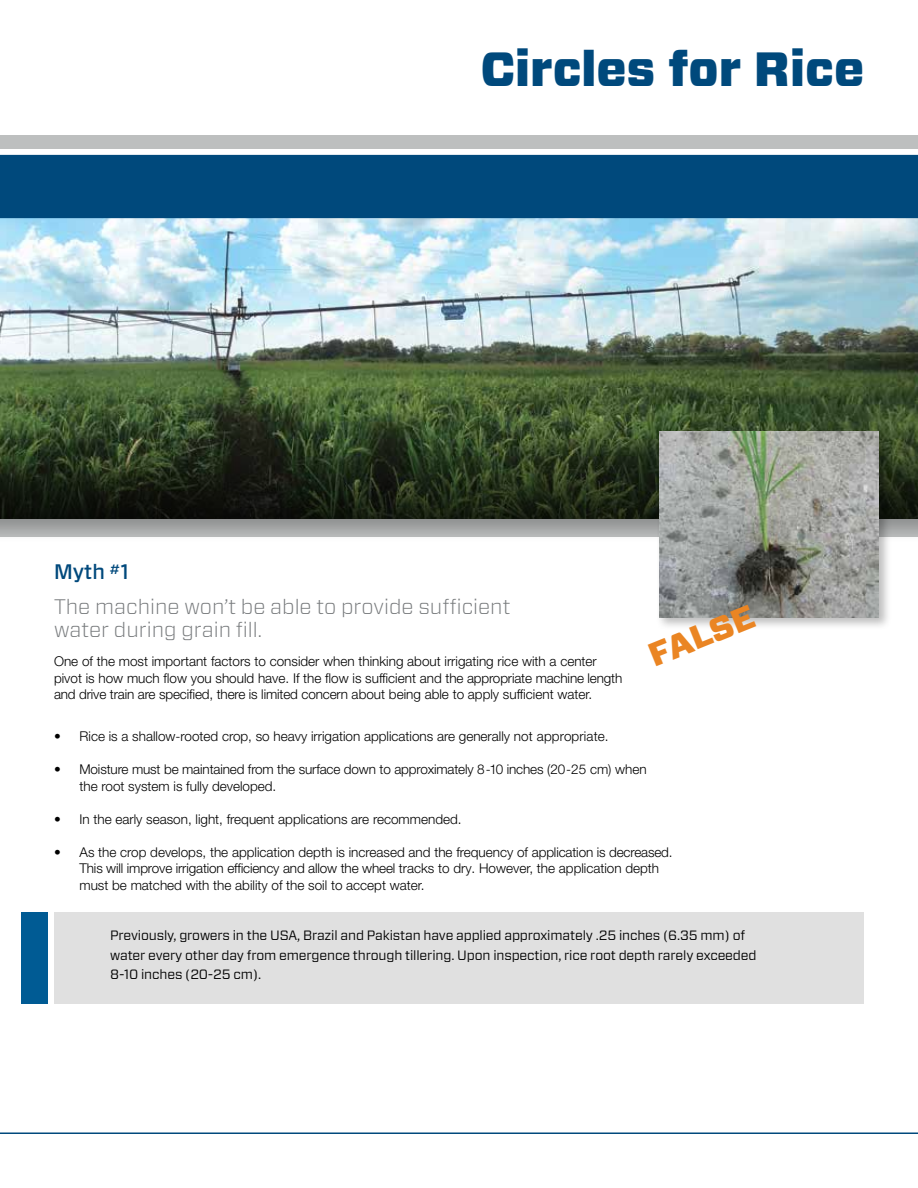
<style>
.page{position:relative;width:918px;height:1188px;background:#fff}
.page>*{position:absolute;margin:0;border:0;box-sizing:border-box;transform-origin:0 0}
.t1{font:900 48px "Forza";color:#00497c}
.t2{font:900 33px "Forza";color:#ea8523}
.t3{font:300 21px/35.4px "Forza";color:#787b7d}
.t4{font:300 13.5px/16.5px "Helvetica Neue LT Pro";color:#000}
.t5{font:13.5px/19.5px "Forza";letter-spacing:-.01em;color:#000}
.s1{font-weight:500;color:#00497c}
</style>
<div class="page">
<div style="left:0;top:210px;width:918px;height:333px;background:#000;opacity:.26"></div>
<img style="left:0;top:218px;width:918px;height:210px">
<div style="left:0;top:155px;width:918px;height:63px;background:#00497c"></div>
<div style="left:0;top:136px;width:918px;height:13px;background:#bdbfbf"></div>
<svg style="left:0;top:428px;width:918px;height:90px;background:#232e1a"></svg>
<div style="left:54px;top:912px;width:810px;height:92px;background:#e0e0e0"></div>
<hr style="left:0;top:1132px;width:918px;height:2px;background:#00497c">
<div style="left:21px;top:912px;width:27px;height:92px;background:#005b94"></div>
<div style="left:656px;top:428px;width:236px;height:203px;background:#000;opacity:.26"></div>
<img style="left:659px;top:431px;width:220px;height:186px">
<h1 class="t1" style="left:481px;top:37px;width:385px">Circles for Rice</h1>
<h3 class="t3" style="left:54px;top:553px;width:458px"><span class="s1">Myth</span> <sup>#</sup><span class="s1">1<br></span>The machine won’t be able to provide sufficient</h3>
<h3 class="t3" style="left:54px;top:611px;width:210px">water during grain fill.</h3>
<p class="t4" style="left:54px;top:653px;width:570px">One of the most important factors to consider when thinking about irrigating rice with a center pivot is how much flow you should have. If the flow is sufficient and the appropriate machine length and drive train are specified, there is limited concern about being able to apply sufficient water.</p>
<p class="t4" style="left:54px;top:728px;width:556px">• Rice is a shallow-rooted crop, so heavy irrigation applications are generally not appropriate.</p>
<p class="t4" style="left:80px;top:761px;width:569px;text-indent:-26px">• Moisture must be maintained from the surface down to approximately 8-10 inches (20-25 cm) when the root system is fully developed.</p>
<p class="t4" style="left:54px;top:810px;width:409px">• In the early season, light, frequent applications are recommended.</p>
<p class="t4" style="left:80px;top:843px;width:595px;text-indent:-26px">• As the crop develops, the application depth is increased and the frequency of application is decreased.<br>This will improve irrigation efficiency and allow the wheel tracks to dry. However, the application depth must be matched with the ability of the soil to accept water.</p>
<h2 class="t2" style="left:642px;top:636px;width:113px;rotate:-22deg">FALSE</h2>
<p class="t5" style="left:110px;top:925px;width:648px">Previously, growers in the USA, Brazil and Pakistan have applied approximately .25 inches (6.35 mm) of water every other day from emergence through tillering. Upon inspection, rice root depth rarely exceeded<br>8-10 inches (20-25 cm).</p>
</div>
